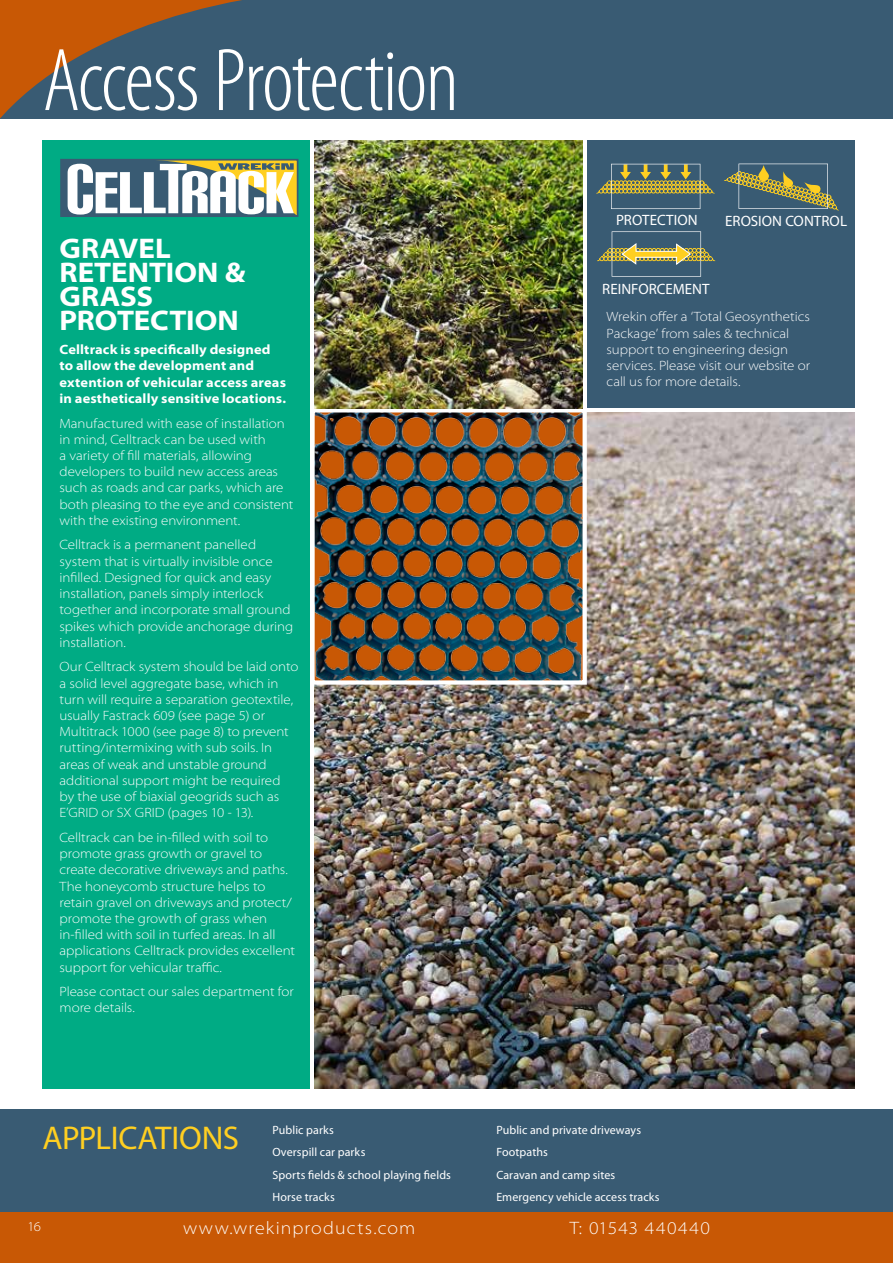
<style>
.page{position:relative;width:893px;height:1263px;background:#fff}
.page>*{position:absolute;margin:0;border:0;box-sizing:border-box;transform-origin:0 0}
.t1{font:300 condensed 90px "Myriad Pro";letter-spacing:-.02em;color:#fff}
.t2{font:33px "Myriad Pro";letter-spacing:-.015em;color:#ffcf21}
.t3{font:700 semi-expanded 28.5px/24px "Myriad Pro";color:#fff}
.t4{font:300 semi-expanded 18px "Myriad Pro";letter-spacing:.065em;color:#fff}
.t5{font:15px "Myriad Pro";letter-spacing:.005em;color:#fff}
.t6{font:300 semi-expanded 13.5px/16.2px "Myriad Pro";color:#fff}
.t7{font:700 semi-expanded 13.5px/16.2px "Myriad Pro";letter-spacing:.01em;color:#fff}
.t8{font:12px/22.5px "Myriad Pro";letter-spacing:.01em;color:#fff}
</style>
<div class="page">
<img style="left:315px;top:412px;width:540px;height:676px">
<div style="left:0;top:1212px;width:893px;height:51px;background:#c85805"></div>
<div style="left:0;top:0;width:893px;height:119px;background:#395b73"></div>
<svg style="left:0;top:0;width:242px;height:119px"></svg>
<div style="left:0;top:1110px;width:893px;height:102px;background:#395b73"></div>
<img style="left:314px;top:406px;width:275px;height:281px">
<div style="left:43px;top:140px;width:267px;height:949px;background:#00ab84"></div>
<img style="left:315px;top:140px;width:268px;height:268px">
<div style="left:587px;top:140px;width:268px;height:268px;background:#395b73"></div>
<svg style="left:596px;top:164px;width:119px;height:45px"></svg>
<svg style="left:597px;top:231px;width:119px;height:46px"></svg>
<svg style="left:724px;top:164px;width:115px;height:47px"></svg>
<svg style="left:68px;top:162px;width:227px;height:52px;background:#b3bcb5"></svg>
<div style="left:60px;top:159px;width:238px;height:58px;border:2px solid #395b73"></div>
<h1 class="t1" style="left:43px;top:32px;width:418px">Access Protection</h1>
<h3 class="t3" style="left:60px;top:236px;width:187px">GRAVEL<br>RETENTION &amp;<br>GRASS<br>PROTECTION</h3>
<p class="t7" style="left:60px;top:342px;width:228px">Celltrack is specifically designed to allow the development and extention of vehicular access areas in aesthetically sensitive locations.</p>
<p class="t6" style="left:60px;top:415px;width:236px">Manufactured with ease of installation in mind, Celltrack can be used with<br>a variety of fill materials, allowing developers to build new access areas such as roads and car parks, which are both pleasing to the eye and consistent with the existing environment.</p>
<p class="t6" style="left:60px;top:537px;width:235px">Celltrack is a permanent panelled system that is virtually invisible once infilled. Designed for quick and easy installation, panels simply interlock together and incorporate small ground spikes which provide anchorage during installation.</p>
<p class="t6" style="left:60px;top:659px;width:240px">Our Celltrack system should be laid onto a solid level aggregate base, which in turn will require a separation geotextile, usually Fastrack 609 (see page 5) or Multitrack 1000 (see page 8) to prevent rutting/intermixing with sub soils. In areas of weak and unstable ground additional support might be required by the use of biaxial geogrids such as E’GRID or SX GRID (pages 10 - 13).</p>
<p class="t6" style="left:60px;top:829px;width:237px">Celltrack can be in-filled with soil to promote grass growth or gravel to create decorative driveways and paths.<br>The honeycomb structure helps to retain gravel on driveways and protect/ promote the growth of grass when in-filled with soil in turfed areas. In all applications Celltrack provides excellent support for vehicular traffic.</p>
<p class="t6" style="left:60px;top:984px;width:236px">Please contact our sales department for more details.</p>
<p class="t5" style="left:616px;top:212px;width:83px">PROTECTION</p>
<p class="t5" style="left:725px;top:213px;width:123px">EROSION CONTROL</p>
<p class="t5" style="left:602px;top:281px;width:109px">REINFORCEMENT</p>
<p class="t6" style="left:607px;top:309px;width:205px">Wrekin offer a ‘Total Geosynthetics<br>Package’ from sales &amp; technical support to engineering design services. Please visit our website or call us for more details.</p>
<h2 class="t2" style="left:43px;top:1120px;width:198px">APPLICATIONS</h2>
<p class="t8" style="left:272px;top:1119px;width:180px">Public parks<br>Overspill car parks<br>Sports fields &amp; school playing fields<br>Horse tracks</p>
<p class="t8" style="left:496px;top:1119px;width:165px">Public and private driveways<br>Footpaths<br>Caravan and camp sites<br>Emergency vehicle access tracks</p>
<p class="t6" style="left:28px;top:1218px;width:15px">16</p>
<h3 class="t4" style="left:183px;top:1218px;width:234px">www.wrekinproducts.com</h3>
<h3 class="t4" style="left:570px;top:1218px;width:142px">T: 01543 440440</h3>
</div>
